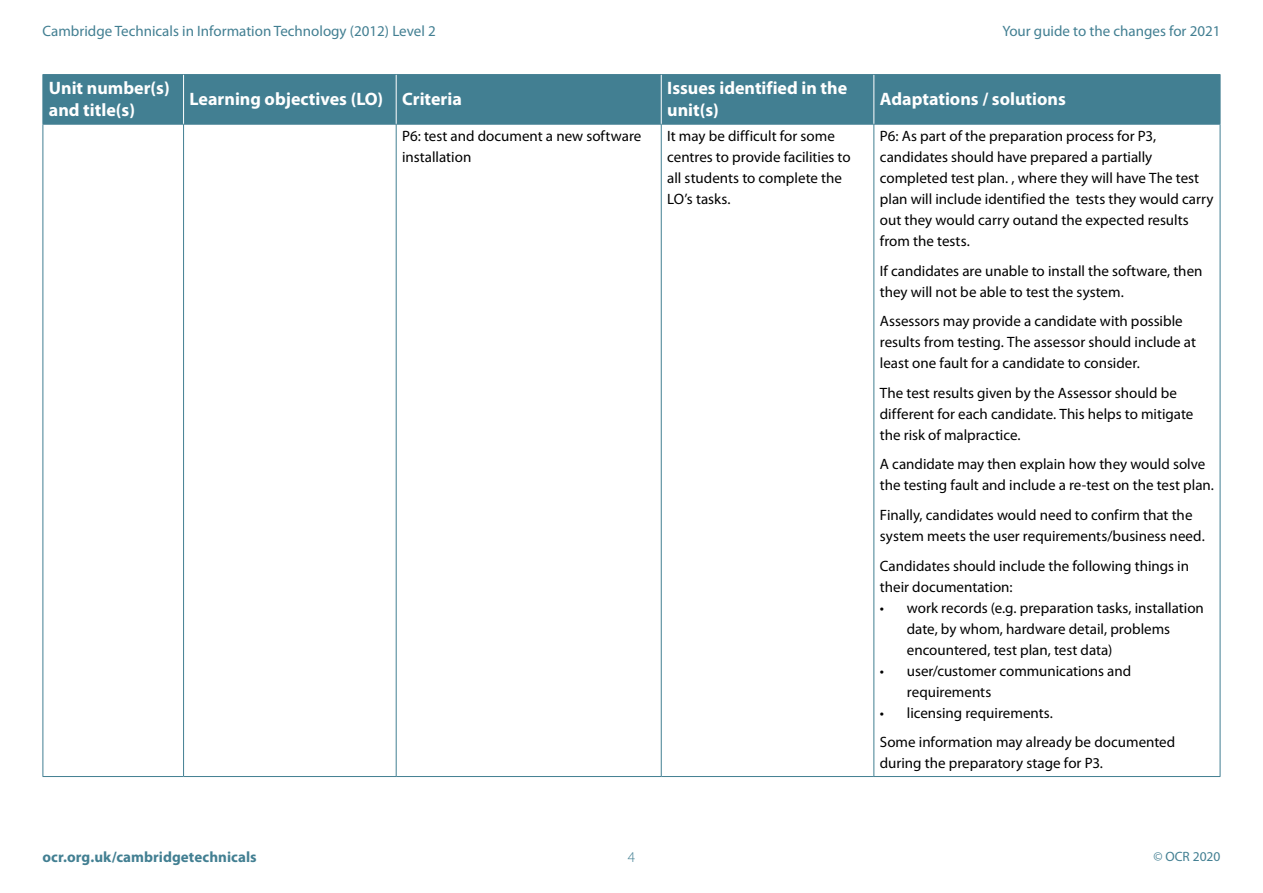
<style>
.page{position:relative;width:1263px;height:893px;background:#fff}
.page>*{position:absolute;margin:0;border:0;box-sizing:border-box;transform-origin:0 0}
.Table_header{font:700 18px/21.6px "Myriad Pro";color:#fff}
.Body_text{font:15px/21px "Myriad Pro";color:#000}
.t1{font:15px "Myriad Pro";color:#427f92}
.Body_text-2{font:700 15px "Myriad Pro";letter-spacing:.005em;color:#427f92}
.t2{font:300 15px "Myriad Pro";color:#427f92}
.t3{font:13.5px "Myriad Pro";color:#427f92}
</style>
<div class="page">
<div style="left:44px;top:75px;width:1176px;height:49px;background:#427f92"></div>
<hr style="left:43px;top:75px;width:1px;height:49px;background:#427f92">
<hr style="left:43px;top:74px;width:141px;height:1px;background:#427f92">
<hr style="left:43px;top:124px;width:141px;height:1px;background:#427f92">
<hr style="left:184px;top:74px;width:212px;height:1px;background:#427f92">
<hr style="left:396px;top:74px;width:265px;height:1px;background:#427f92">
<hr style="left:661px;top:74px;width:213px;height:1px;background:#427f92">
<hr style="left:184px;top:124px;width:212px;height:1px;background:#427f92">
<hr style="left:396px;top:124px;width:265px;height:1px;background:#427f92">
<hr style="left:661px;top:124px;width:213px;height:1px;background:#427f92">
<hr style="left:874px;top:74px;width:346px;height:1px;background:#427f92">
<hr style="left:1220px;top:75px;width:1px;height:49px;background:#427f92">
<hr style="left:874px;top:124px;width:346px;height:1px;background:#427f92">
<hr style="left:43px;top:125px;width:1px;height:651px;background:#427f92">
<hr style="left:43px;top:776px;width:141px;height:1px;background:#427f92">
<hr style="left:183px;top:125px;width:1px;height:651px;background:#427f92">
<hr style="left:184px;top:776px;width:212px;height:1px;background:#427f92">
<hr style="left:396px;top:125px;width:1px;height:651px;background:#427f92">
<hr style="left:396px;top:776px;width:265px;height:1px;background:#427f92">
<hr style="left:661px;top:125px;width:1px;height:651px;background:#427f92">
<hr style="left:661px;top:776px;width:213px;height:1px;background:#427f92">
<hr style="left:873px;top:125px;width:1px;height:651px;background:#427f92">
<hr style="left:1220px;top:125px;width:1px;height:651px;background:#427f92">
<hr style="left:183px;top:75px;width:1px;height:49px;background:#fff">
<hr style="left:396px;top:75px;width:1px;height:49px;background:#fff">
<hr style="left:661px;top:75px;width:1px;height:49px;background:#fff">
<hr style="left:873px;top:75px;width:1px;height:49px;background:#fff">
<hr style="left:874px;top:776px;width:346px;height:1px;background:#427f92">
<p class="t1" style="left:43px;top:22px;width:395px">Cambridge Technicals in Information Technology (2012) Level 2</p>
<p class="t1" style="left:1002px;top:22px;width:220px">Your guide to the changes for 2021</p>
<p class="Table_header" style="left:49px;top:77px;width:122px">Unit number(s) and title(s)</p>
<p class="Table_header" style="left:190px;top:87px;width:195px">Learning objectives (LO)</p>
<p class="Table_header" style="left:402px;top:87px;width:61px">Criteria</p>
<p class="Table_header" style="left:667px;top:77px;width:181px">Issues identified in the unit(s)</p>
<p class="Table_header" style="left:880px;top:87px;width:187px">Adaptations / solutions</p>
<p class="Body_text" style="left:402px;top:126px;width:241px">P6: test and document a new software installation</p>
<p class="Body_text" style="left:667px;top:126px;width:185px">It may be difficult for some centres to provide facilities to all students to complete the<br>LO’s tasks.</p>
<p class="Body_text" style="left:880px;top:126px;width:335px">P6: As part of the preparation process for P3, candidates should have prepared a partially completed test plan. , where they will have The test plan will include identified the tests they would carry out they would carry outand the expected results from the tests.</p>
<p class="Body_text" style="left:880px;top:260px;width:324px">If candidates are unable to install the software, then they will not be able to test the system.</p>
<p class="Body_text" style="left:880px;top:311px;width:318px">Assessors may provide a candidate with possible results from testing. The assessor should include at least one fault for a candidate to consider.</p>
<p class="Body_text" style="left:880px;top:382px;width:315px">The test results given by the Assessor should be different for each candidate. This helps to mitigate the risk of malpractice.</p>
<p class="Body_text" style="left:880px;top:454px;width:336px">A candidate may then explain how they would solve the testing fault and include a re-test on the test plan.</p>
<p class="Body_text" style="left:880px;top:504px;width:326px">Finally, candidates would need to confirm that the system meets the user requirements/business need.</p>
<p class="Body_text" style="left:880px;top:555px;width:311px">Candidates should include the following things in their documentation:</p>
<p class="Body_text" style="left:907px;top:597px;width:299px;text-indent:-27px">• work records (e.g. preparation tasks, installation date, by whom, hardware detail, problems encountered, test plan, test data)</p>
<p class="Body_text" style="left:907px;top:660px;width:226px;text-indent:-27px">• user/customer communications and requirements</p>
<p class="Body_text" style="left:880px;top:702px;width:175px">• licensing requirements.</p>
<p class="Body_text" style="left:880px;top:731px;width:297px">Some information may already be documented during the preparatory stage for P3.</p>
<p class="Body_text-2" style="left:43px;top:847px;width:216px">ocr.org.uk/cambridgetechnicals</p>
<p class="t2" style="left:628px;top:848px;width:9px">4</p>
<p class="t3" style="left:1153px;top:848px;width:68px">© OCR 2020</p>
</div>
